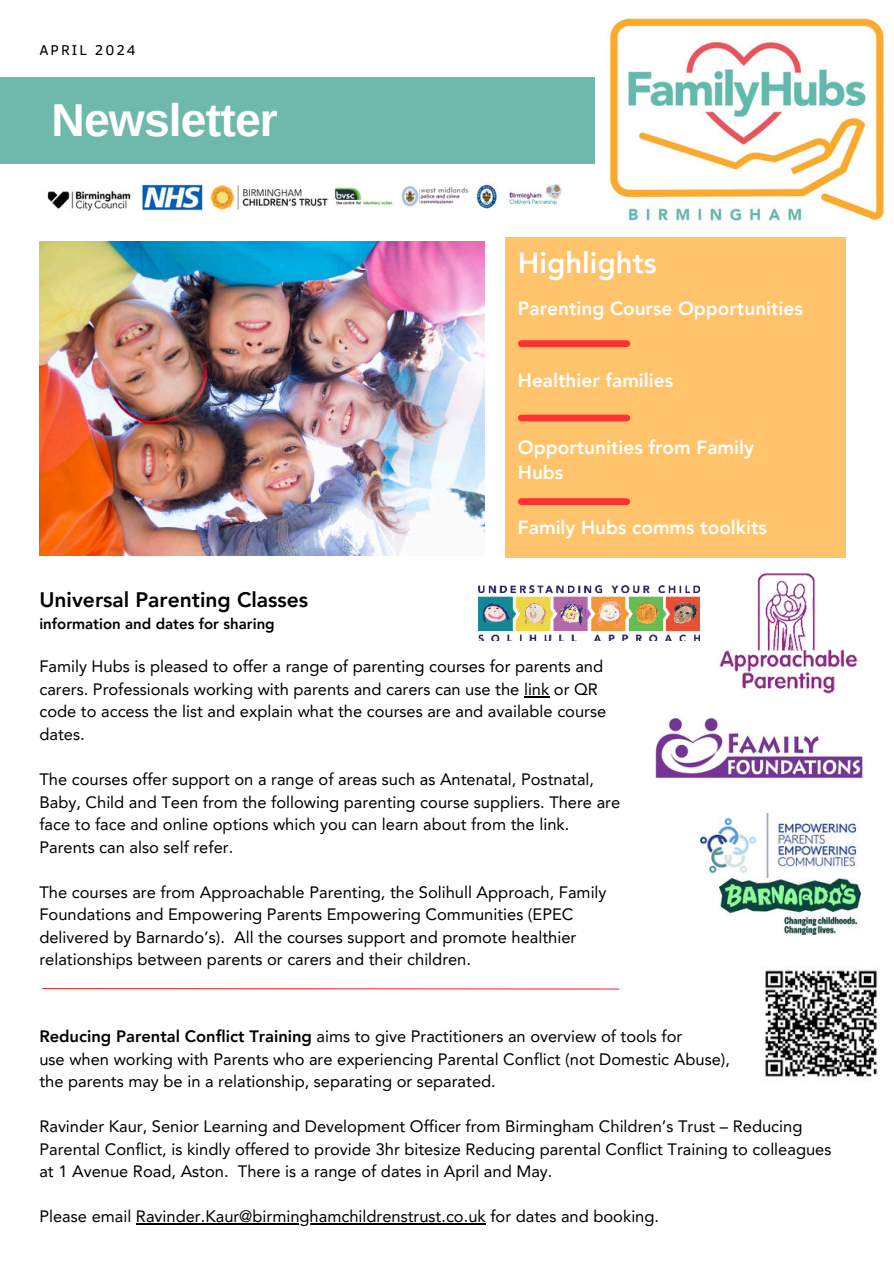
<style>
.page{position:relative;width:894px;height:1264px;background:#fff}
.page>*{position:absolute;margin:0;border:0;box-sizing:border-box;transform-origin:0 0}
.t1{font:700 46.2px "Arimo";letter-spacing:-.015em;color:#fff}
.t2{font:800 29.1px "Avenir LT Pro";color:#fff}
.t3{font:800 21px "Avenir LT Pro";color:#000}
.t4{font:800 19.05px/24.8px "Avenir LT Pro";color:#fff}
.t5{font:16.5px/22.5px "Avenir LT Pro";color:#000}
.t6{font:800 15px "Avenir LT Pro";color:#000}
.t7{font:14.55px "Clear Sans";letter-spacing:.14em;color:#000}
.s1{font-weight:800}
</style>
<div class="page">
<div style="left:505px;top:237px;width:340px;height:320px;background:#ffc46b"></div>
<div style="left:521px;top:340px;width:105px;height:7px;background:#ff3131"></div>
<div style="left:0;top:77px;width:893px;height:86px;background:#6fb9ac"></div>
<img style="left:47px;top:184px;width:515px;height:28px">
<img style="left:595px;top:18px;width:298px;height:203px">
<div style="left:521px;top:414px;width:105px;height:7px;background:#ff3131"></div>
<div style="left:521px;top:498px;width:105px;height:7px;background:#ff3131"></div>
<img style="left:39px;top:241px;width:445px;height:314px">
<img style="left:709px;top:552px;width:149px;height:142px">
<img style="left:696px;top:810px;width:163px;height:68px">
<img style="left:655px;top:718px;width:208px;height:61px">
<img style="left:478px;top:585px;width:221px;height:55px">
<img style="left:719px;top:878px;width:141px;height:56px">
<svg style="left:42px;top:988px;width:577px;height:2px"></svg>
<img style="left:764px;top:969px;width:115px;height:111px">
<svg style="left:524px;top:696px;width:25px;height:1px"></svg>
<hr style="left:136px;top:1223px;width:349px;height:1px;background:#000">
<p class="t7" style="left:39px;top:41px;width:98px">APRIL 2024</p>
<h1 class="t1" style="left:51px;top:88px;width:228px">Newsletter</h1>
<p class="t3" style="left:39px;top:587px;width:270px">Universal Parenting Classes</p>
<p class="t6" style="left:39px;top:615px;width:237px">information and dates for sharing</p>
<h2 class="t2" style="left:517px;top:245px;width:140px">Highlights</h2>
<p class="t4" style="left:517px;top:296px;width:286px">Parenting Course Opportunities</p>
<p class="t4" style="left:517px;top:368px;width:157px">Healthier families</p>
<p class="t4" style="left:517px;top:435px;width:237px">Opportunities from Family<br>Hubs</p>
<p class="t4" style="left:517px;top:515px;width:250px">Family Hubs comms toolkits</p>
<p class="t5" style="left:39px;top:655px;width:568px">Family Hubs is pleased to offer a range of parenting courses for parents and carers. Professionals working with parents and carers can use the link or QR code to access the list and explain what the courses are and available course dates.</p>
<p class="t5" style="left:39px;top:768px;width:582px">The courses offer support on a range of areas such as Antenatal, Postnatal, Baby, Child and Teen from the following parenting course suppliers. There are face to face and online options which you can learn about from the link.<br>Parents can also self refer.</p>
<p class="t5" style="left:39px;top:880px;width:568px">The courses are from Approachable Parenting, the Solihull Approach, Family Foundations and Empowering Parents Empowering Communities (EPEC delivered by Barnardo’s). All the courses support and promote healthier relationships between parents or carers and their children.</p>
<p class="t5" style="left:39px;top:1024px;width:692px"><span class="s1">Reducing Parental Conflict Training</span> aims to give Practitioners an overview of tools for<br>use when working with Parents who are experiencing Parental Conflict (not Domestic Abuse), the parents may be in a relationship, separating or separated.</p>
<p class="t5" style="left:39px;top:1114px;width:793px">Ravinder Kaur, Senior Learning and Development Officer from Birmingham Children’s Trust – Reducing<br>Parental Conflict, is kindly offered to provide 3hr bitesize Reducing parental Conflict Training to colleagues at 1 Avenue Road, Aston. There is a range of dates in April and May.</p>
<p class="t5" style="left:39px;top:1204px;width:621px">Please email Ravinder.Kaur@birminghamchildrenstrust.co.uk for dates and booking.</p>
</div>
